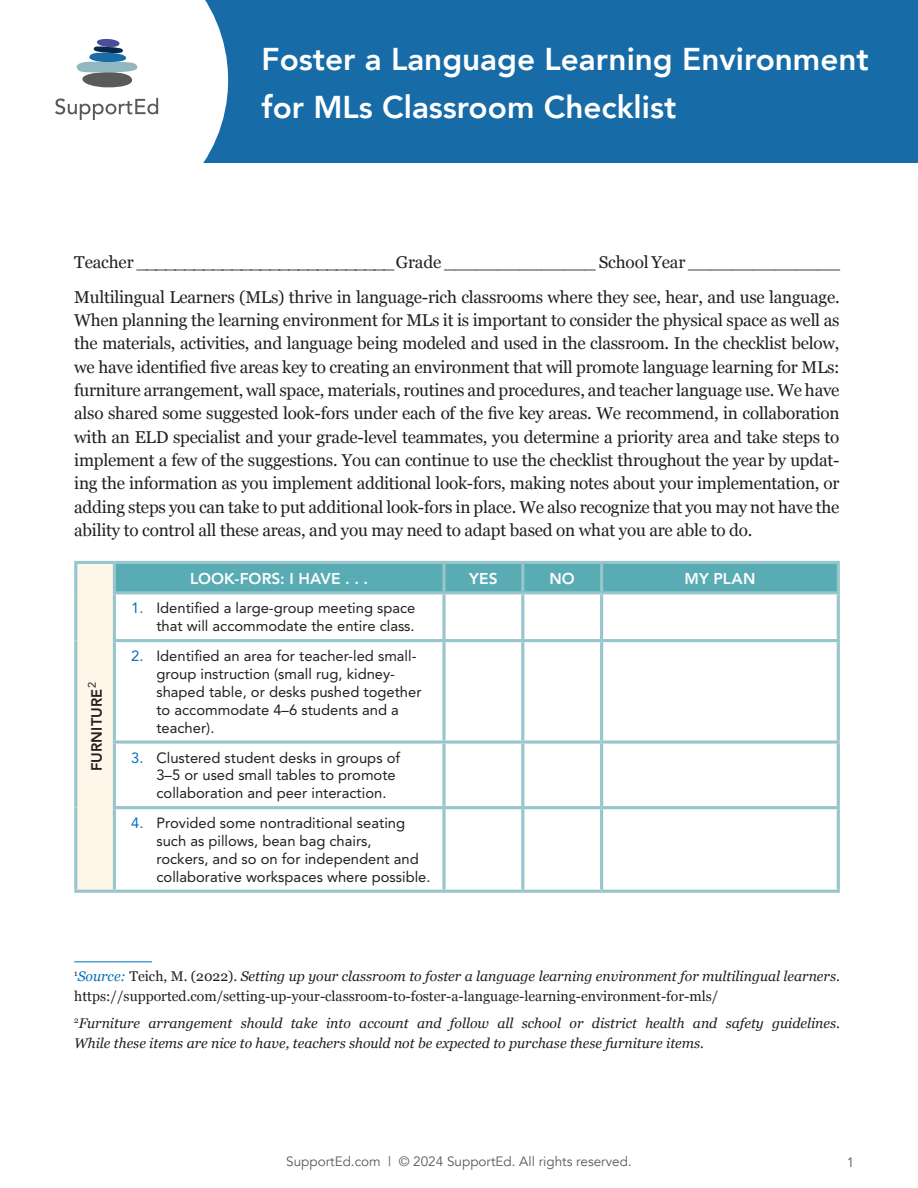
<style>
.page{position:relative;width:918px;height:1188px;background:#fff}
.page>*{position:absolute;margin:0;border:0;box-sizing:border-box;transform-origin:0 0}
.t1{font:800 31.5px/48px "Avenir";color:#fff}
.t2{font:17.1px/23.4px "Georgia";letter-spacing:-.015em;color:#231f20}
.t3{font:800 15.6px "Avenir LT Std";letter-spacing:.01em;color:#fff}
.t4{font:14.85px/17.9px "Avenir LT Std";color:#231f20}
.t5{font:800 14.85px "Avenir LT Std";letter-spacing:.01em;color:#231f20}
.t6{font:13.95px/20.2px "Georgia";color:#231f20}
.t7{font:italic 13.95px/20.2px "Georgia";color:#231f20}
.t8{font:13.5px "Avenir";color:#58595b}
.s1{color:#0072bc}
.s2{font-style:italic;color:#0072bc}
.s3{font-style:italic}
.s4{font-style:normal}
</style>
<div class="page">
<div style="left:0;top:0;width:918px;height:162px;background:#176ca8"></div>
<div style="left:0;top:0;width:228px;height:163px;background:#fff"></div>
<svg style="left:55px;top:98px;width:103px;height:22px;background:#d7d7d8"></svg>
<svg style="left:77px;top:39px;width:60px;height:48px;background:#9aacb8"></svg>
<div style="left:76px;top:562px;width:38px;height:329px;background:#fef6e8"></div>
<div style="left:116px;top:564px;width:721px;height:27px;background:#59abb4"></div>
<hr style="left:74px;top:890px;width:40px;height:3px;background:#97c5cc">
<hr style="left:74px;top:561px;width:40px;height:3px;background:#97c5cc">
<hr style="left:74px;top:564px;width:3px;height:29px;background:#97c5cc">
<svg style="left:442px;top:564px;width:4px;height:27px"></svg>
<hr style="left:74px;top:593px;width:3px;height:48px;background:#97c5cc">
<hr style="left:837px;top:594px;width:3px;height:45px;background:#97c5cc">
<hr style="left:74px;top:641px;width:3px;height:101px;background:#97c5cc">
<hr style="left:837px;top:642px;width:3px;height:98px;background:#97c5cc">
<hr style="left:74px;top:742px;width:3px;height:66px;background:#97c5cc">
<hr style="left:837px;top:744px;width:3px;height:62px;background:#97c5cc">
<hr style="left:74px;top:808px;width:3px;height:82px;background:#97c5cc">
<hr style="left:837px;top:809px;width:3px;height:81px;background:#97c5cc">
<hr style="left:114px;top:890px;width:330px;height:3px;background:#97c5cc">
<hr style="left:444px;top:890px;width:79px;height:3px;background:#97c5cc">
<hr style="left:523px;top:890px;width:79px;height:3px;background:#97c5cc">
<hr style="left:602px;top:890px;width:238px;height:3px;background:#97c5cc">
<hr style="left:114px;top:561px;width:330px;height:3px;background:#97c5cc">
<hr style="left:113px;top:564px;width:3px;height:27px;background:#97c5cc">
<hr style="left:444px;top:561px;width:79px;height:3px;background:#97c5cc">
<hr style="left:523px;top:561px;width:79px;height:3px;background:#97c5cc">
<hr style="left:521px;top:564px;width:3px;height:27px;background:#97c5cc">
<hr style="left:602px;top:561px;width:238px;height:3px;background:#97c5cc">
<hr style="left:837px;top:564px;width:3px;height:27px;background:#97c5cc">
<hr style="left:113px;top:591px;width:331px;height:3px;background:#97c5cc">
<hr style="left:444px;top:591px;width:79px;height:3px;background:#97c5cc">
<hr style="left:523px;top:591px;width:79px;height:3px;background:#97c5cc">
<hr style="left:602px;top:591px;width:238px;height:3px;background:#97c5cc">
<hr style="left:600px;top:564px;width:3px;height:27px;background:#97c5cc">
<hr style="left:113px;top:594px;width:3px;height:45px;background:#97c5cc">
<svg style="left:442px;top:594px;width:4px;height:45px"></svg>
<hr style="left:521px;top:594px;width:3px;height:45px;background:#97c5cc">
<hr style="left:600px;top:594px;width:3px;height:45px;background:#97c5cc">
<hr style="left:113px;top:639px;width:331px;height:3px;background:#97c5cc">
<hr style="left:113px;top:642px;width:3px;height:98px;background:#97c5cc">
<hr style="left:444px;top:639px;width:79px;height:3px;background:#97c5cc">
<svg style="left:442px;top:642px;width:4px;height:98px"></svg>
<hr style="left:523px;top:639px;width:79px;height:3px;background:#97c5cc">
<hr style="left:521px;top:642px;width:3px;height:98px;background:#97c5cc">
<hr style="left:602px;top:639px;width:238px;height:3px;background:#97c5cc">
<hr style="left:600px;top:642px;width:3px;height:98px;background:#97c5cc">
<svg style="left:113px;top:740px;width:331px;height:4px"></svg>
<hr style="left:113px;top:744px;width:3px;height:62px;background:#97c5cc">
<svg style="left:444px;top:740px;width:79px;height:4px"></svg>
<svg style="left:442px;top:744px;width:4px;height:62px"></svg>
<svg style="left:523px;top:740px;width:79px;height:4px"></svg>
<hr style="left:521px;top:744px;width:3px;height:62px;background:#97c5cc">
<svg style="left:602px;top:740px;width:238px;height:4px"></svg>
<hr style="left:600px;top:744px;width:3px;height:62px;background:#97c5cc">
<hr style="left:113px;top:806px;width:331px;height:3px;background:#97c5cc">
<hr style="left:113px;top:809px;width:3px;height:81px;background:#97c5cc">
<hr style="left:444px;top:806px;width:79px;height:3px;background:#97c5cc">
<svg style="left:442px;top:809px;width:4px;height:81px"></svg>
<hr style="left:523px;top:806px;width:79px;height:3px;background:#97c5cc">
<hr style="left:521px;top:809px;width:3px;height:81px;background:#97c5cc">
<hr style="left:602px;top:806px;width:238px;height:3px;background:#97c5cc">
<hr style="left:600px;top:809px;width:3px;height:81px;background:#97c5cc">
<hr style="left:74px;top:961px;width:78px;height:1px;background:#0072bc">
<h1 class="t1" style="left:262px;top:36px;width:609px">Foster a Language Learning Environment for MLs Classroom Checklist</h1>
<p class="t2" style="left:74px;top:245px;width:767px;line-height:34.2px">Teacher ___________________________ Grade ______________ School Year ______________<br>Multilingual Learners (MLs) thrive in language-rich classrooms where they see, hear, and use language.</p>
<p class="t2" style="left:74px;top:308px;width:767px;text-align:justify">When planning the learning environment for MLs it is important to consider the physical space as well as the materials, activities, and language being modeled and used in the classroom. In the checklist below, we have identified five areas key to creating an environment that will promote language learning for MLs: furniture arrangement, wall space, materials, routines and procedures, and teacher language use. We have also shared some suggested look-fors under each of the five key areas. We recommend, in collaboration with an ELD specialist and your grade-level teammates, you determine a priority area and take steps to implement a few of the suggestions. You can continue to use the checklist throughout the year by updat&shy;ing the information as you implement additional look-fors, making notes about your implementation, or adding steps you can take to put additional look-fors in place. We also recognize that you may not have the ability to control all these areas, and you may need to adapt based on what you are able to do.</p>
<p class="t5" style="left:88px;top:771px;width:90px;rotate:-90deg">FURNITURE<sup>2</sup></p>
<p class="t3" style="left:190px;top:569px;width:180px">LOOK-FORS: I HAVE . . .</p>
<p class="t3" style="left:469px;top:569px;width:30px">YES</p>
<p class="t3" style="left:549px;top:569px;width:27px">NO</p>
<p class="t3" style="left:684px;top:569px;width:72px">MY PLAN</p>
<p class="t4" style="left:131px;top:599px;width:286px;text-align:right"><span class="s1">1.</span> Identified a large-group meeting space that will accommodate the entire class.</p>
<p class="t4" style="left:156px;top:647px;width:267px;text-indent:-25px"><span class="s1">2.</span> Identified an area for teacher-led small&shy;group instruction (small rug, kidney&shy;shaped table, or desks pushed together to accommodate 4–6 students and a teacher).</p>
<p class="t4" style="left:156px;top:749px;width:245px;text-indent:-25px"><span class="s1">3.</span> Clustered student desks in groups of<br>3–5 or used small tables to promote collaboration and peer interaction.</p>
<p class="t4" style="left:156px;top:814px;width:276px;text-indent:-25px"><span class="s1">4.</span> Provided some nontraditional seating such as pillows, bean bag chairs,<br>rockers, and so on for independent and collaborative workspaces where possible.</p>
<p class="t6" style="left:74px;top:965px;width:767px"><sup>1</sup><span class="s2">Source:</span> Teich, M. (2022). <span class="s3">Setting up your classroom to foster a language learning environment for multilingual learners</span>. https://supported.com/setting-up-your-classroom-to-foster-a-language-learning-environment-for-mls/</p>
<p class="t7" style="left:74px;top:1012px;width:767px"><sup>2</sup>Furniture arrangement should take into account and follow all school or district health and safety guidelines<span class="s4">.<br></span>While these items are nice to have, teachers should not be expected to purchase these furniture items.</p>
<p class="t8" style="left:286px;top:1153px;width:347px">SupportEd.com | © 2024 SupportEd. All rights reserved.</p>
<p class="t8" style="left:847px;top:1154px;width:9px">1</p>
</div>
